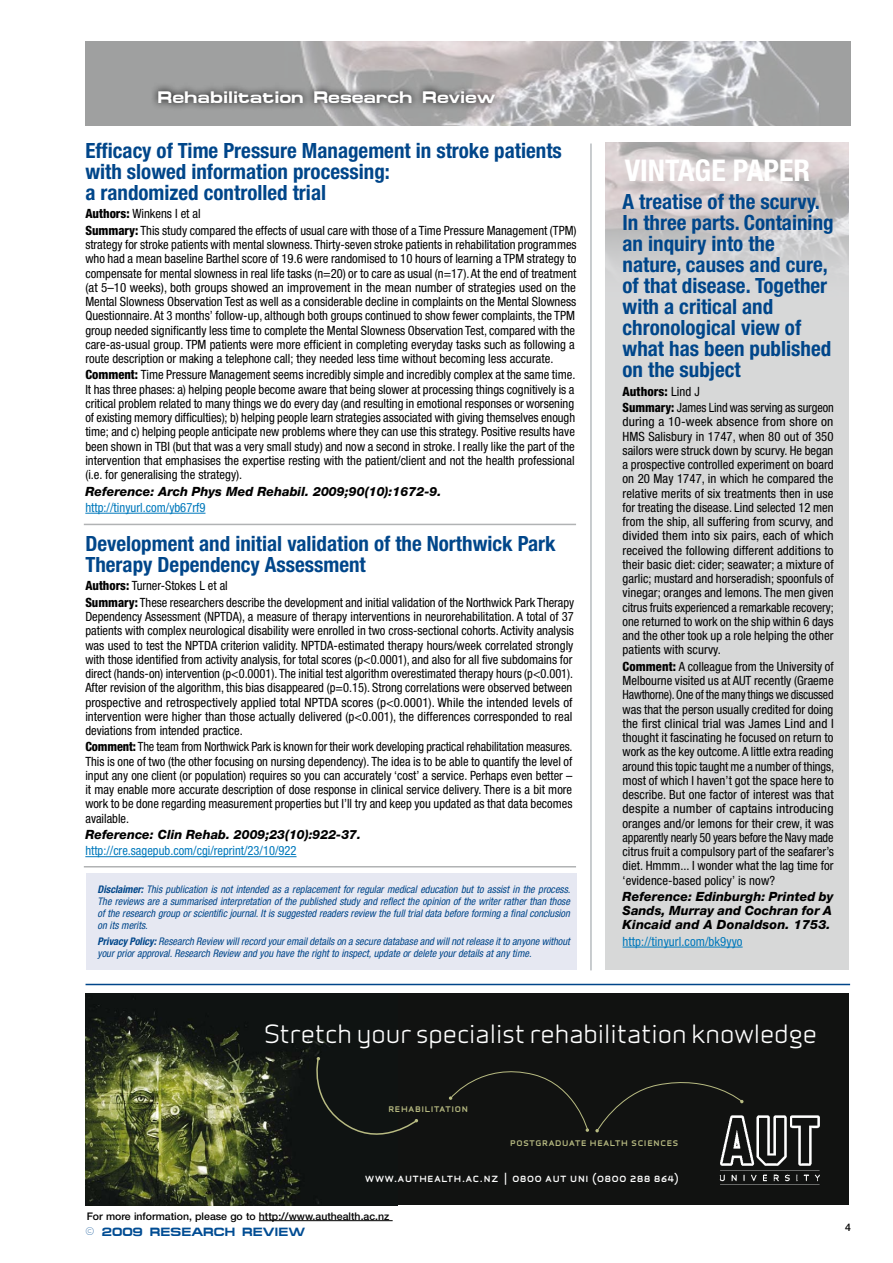
<style>
.page{position:relative;width:893px;height:1263px;background:#fff}
.page>*{position:absolute;margin:0;border:0;box-sizing:border-box;transform-origin:0 0}
.t1{font:700 condensed 30px "Helvetica Neue LT Pro";color:#fff}
.t2{font:23.85px "Infinity T Medium";color:#fff}
.t3{font:700 condensed 21px/21px "Helvetica Neue LT Pro";color:#00468a}
.t4{font:700 16.8px "Micro Extended";color:#fff}
.t5{font:condensed 12.75px/14.2px "Helvetica Neue LT Pro";color:#000}
.t6{font:condensed 12.75px/14.2px "Helvetica Neue LT Pro";color:#000;text-align:justify;scale:1.05 1}
.t7{font:condensed 12.75px/14.2px "Helvetica Neue LT Pro";color:#000;text-align:justify;scale:.96 1}
.t8{font:italic 800 12.75px/14.2px "Helvetica Neue LT Pro";color:#000;text-align:justify}
.t9{font:condensed 12.75px "Helvetica Neue LT Pro";color:#0079bc}
.t10{font:700 12px "Micro Extended";color:#004c93}
.t11{font:11.4px "Infinity C Bold";letter-spacing:.07em;color:#fff}
.t12{font:italic condensed 10.5px/12px "Helvetica Neue LT Pro";color:#00468a;text-align:justify}
.t13{font:500 10.5px "Helvetica Neue LT Pro";color:#000}
.t14{font:10.35px "Infinity C Bold";letter-spacing:.07em;color:#b8bb82}
.s1{font-weight:800}
.s2{font-weight:700}
.s3{font-size:13.5px}
</style>
<div class="page">
<img style="left:85px;top:41px;width:766px;height:84px">
<div style="left:605px;top:142px;width:244px;height:827px;background:#d7d8d8"></div>
<img style="left:605px;top:142px;width:244px;height:122px">
<hr style="left:85px;top:513px;width:120px;height:1px;background:#0079bc">
<hr style="left:85px;top:856px;width:212px;height:1px;background:#0079bc">
<hr style="left:622px;top:947px;width:121px;height:1px;background:#0079bc">
<hr style="left:590px;top:144px;width:2px;height:826px;background:#b7bcbf">
<hr style="left:86px;top:984px;width:764px;height:1px;background:#00468a">
<svg style="left:150px;top:83px;width:352px;height:28px;background:#888"></svg>
<hr style="left:84px;top:524px;width:492px;height:1px;background:#b1b3b4">
<hr style="left:84px;top:866px;width:492px;height:1px;background:#b1b3b4">
<div style="left:86px;top:993px;width:763px;height:212px;background:#111211"></div>
<img style="left:86px;top:1005px;width:244px;height:200px">
<img style="left:719px;top:1116px;width:101px;height:69px">
<svg style="left:595px;top:1082px;width:148px;height:50px"></svg>
<svg style="left:449px;top:1071px;width:140px;height:61px"></svg>
<svg style="left:308px;top:1057px;width:110px;height:91px"></svg>
<hr style="left:259px;top:1220px;width:134px;height:1px;background:#000">
<div style="left:86px;top:873px;width:491px;height:96px;background:#e6e8f2"></div>
<h3 class="t4" style="left:158px;top:87px;width:339px">Rehabilitation Research Review</h3>
<h3 class="t3" style="left:85px;top:140px;width:478px">Efficacy of Time Pressure Management in stroke patients with slowed information processing:<br>a randomized controlled trial</h3>
<p class="t5" style="left:85px;top:206px;width:493px;line-height:16.4px"><span class="s1">Authors:</span> Winkens I et al<br><span class="s1">Summary:</span> This study compared the effects of usual care with those of a Time Pressure Management (TPM)</p>
<p class="t5" style="left:85px;top:237px;width:493px">strategy for stroke patients with mental slowness. Thirty-seven stroke patients in rehabilitation programmes who had a mean baseline Barthel score of 19.6 were randomised to 10 hours of learning a TPM strategy to compensate for mental slowness in real life tasks (n=20) or to care as usual (n=17). At the end of treatment (at 5–10 weeks), both groups showed an improvement in the mean number of strategies used on the Mental Slowness Observation Test as well as a considerable decline in complaints on the Mental Slowness Questionnaire. At 3 months’ follow-up, although both groups continued to show fewer complaints, the TPM group needed significantly less time to complete the Mental Slowness Observation Test, compared with the care-as-usual group. TPM patients were more efficient in completing everyday tasks such as following a route description or making a telephone call; they needed less time without becoming less accurate.</p>
<p class="t5" style="left:85px;top:368px;width:491px;text-align:justify"><span class="s1">Comment:</span> Time Pressure Management seems incredibly simple and incredibly complex at the same time.<br>It has three phases: a) helping people become aware that being slower at processing things cognitively is a critical problem related to many things we do every day (and resulting in emotional responses or worsening of existing memory difficulties); b) helping people learn strategies associated with giving themselves enough time; and c) helping people anticipate new problems where they can use this strategy. Positive results have been shown in TBI (but that was a very small study) and now a second in stroke. I really like the part of the intervention that emphasises the expertise resting with the patient/client and not the health professional (i.e. for generalising the strategy).</p>
<p class="t8" style="left:85px;top:484px;width:358px">Reference: Arch Phys Med Rehabil. 2009;90(10):1672-9.</p>
<p class="t9" style="left:85px;top:500px;width:122px">http://tinyurl.com/yb67rf9</p>
<h3 class="t3" style="left:85px;top:533px;width:472px">Development and initial validation of the Northwick Park<br>Therapy Dependency Assessment</h3>
<p class="t5" style="left:85px;top:578px;width:490px;line-height:16.4px"><span class="s1">Authors:</span> Turner-Stokes L et al<br><span class="s1">Summary:</span> These researchers describe the development and initial validation of the Northwick Park Therapy</p>
<p class="t5" style="left:85px;top:609px;width:490px">Dependency Assessment (NPTDA), a measure of therapy interventions in neurorehabilitation. A total of 37 patients with complex neurological disability were enrolled in two cross-sectional cohorts. Activity analysis was used to test the NPTDA criterion validity. NPTDA-estimated therapy hours/week correlated strongly with those identified from activity analysis, for total scores (p&lt;0.0001), and also for all five subdomains for direct (hands-on) intervention (p&lt;0.0001). The initial test algorithm overestimated therapy hours (p&lt;0.001).<br>After revision of the algorithm, this bias disappeared (p=0.15). Strong correlations were observed between prospective and retrospectively applied total NPTDA scores (p&lt;0.0001). While the intended levels of intervention were higher than those actually delivered (p&lt;0.001), the differences corresponded to real deviations from intended practice.</p>
<p class="t7" style="left:85px;top:740px;width:509px"><span class="s1">Comment:</span> The team from Northwick Park is known for their work developing practical rehabilitation measures.<br>This is one of two (the other focusing on nursing dependency). The idea is to be able to quantify the level of input any one client (or population) requires so you can accurately ‘cost’ a service. Perhaps even better – it may enable more accurate description of dose response in clinical service delivery. There is a bit more work to be done regarding measurement properties but I’ll try and keep you updated as that data becomes available.</p>
<p class="t8" style="left:85px;top:827px;width:277px">Reference: Clin Rehab. 2009;23(10):922-37.</p>
<p class="t9" style="left:85px;top:843px;width:213px">http://cre.sagepub.com/cgi/reprint/23/10/922</p>
<p class="t12" style="left:98px;top:883px;width:474px"><span class="s2">Disclaimer:</span> This publication is not intended as a replacement for regular medical education but to assist in the process.<br>The reviews are a summarised interpretation of the published study and reflect the opinion of the writer rather than those of the research group or scientific journal. It is suggested readers review the full trial data before forming a final conclusion on its merits.</p>
<p class="t12" style="left:98px;top:936px;width:474px"><span class="s2">Privacy Policy:</span> Research Review will record your email details on a secure database and will not release it to anyone without your prior approval. Research Review and you have the right to inspect, update or delete your details at any time.</p>
<h1 class="t1" style="left:625px;top:152px;width:187px">VINTAGE PAPER</h1>
<h3 class="t3" style="left:622px;top:191px;width:213px">A treatise of the scurvy.<br>In three parts. Containing an inquiry into the nature, causes and cure, of that disease. Together with a critical and chronological view of what has been published on the subject</h3>
<p class="t5" style="left:622px;top:383px;width:213px;line-height:16.4px"><span class="s1">Authors:</span> Lind J<br><span class="s1">Summary:</span> James Lind was serving as surgeon</p>
<p class="t6" style="left:622px;top:415px;width:203px">during a 10-week absence from shore on HMS Salisbury in 1747, when 80 out of 350 sailors were struck down by scurvy. He began a prospective controlled experiment on board on 20 May 1747, in which he compared the relative merits of six treatments then in use for treating the disease. Lind selected 12 men from the ship, all suffering from scurvy, and divided them into six pairs, each of which received the following different additions to their basic diet: cider; seawater; a mixture of garlic; mustard and horseradish; spoonfuls of vinegar; oranges and lemons. The men given citrus fruits experienced a remarkable recovery; one returned to work on the ship within 6 days and the other took up a role helping the other patients with scurvy.</p>
<p class="t5" style="left:622px;top:659px;width:213px;text-align:justify"><span class="s1">Comment:</span> A colleague from the University of Melbourne visited us at AUT recently (Graeme Hawthorne). One of the many things we discussed was that the person usually credited for doing the first clinical trial was James Lind and I thought it fascinating he focused on return to work as the key outcome. A little extra reading around this topic taught me a number of things, most of which I haven’t got the space here to describe. But one factor of interest was that despite a number of captains introducing oranges and/or lemons for their crew, it was apparently nearly 50 years before the Navy made citrus fruit a compulsory part of the seafarer’s diet. Hmmm... I wonder what the lag time for ‘evidence-based policy’ is now?</p>
<p class="t8" style="left:622px;top:889px;width:213px">Reference: Edinburgh: Printed by Sands, Murray and Cochran for A Kincaid and A Donaldson. 1753.</p>
<p class="t9" style="left:622px;top:934px;width:122px">http://tinyurl.com/bk9yyo</p>
<h2 class="t2" style="left:264px;top:1017px;width:554px">Stretch your specialist rehabilitation knowledge</h2>
<p class="t14" style="left:388px;top:1100px;width:81px">rehabilitation</p>
<p class="t14" style="left:510px;top:1134px;width:169px">postgraduate health sciences</p>
<p class="t11" style="left:365px;top:1169px;width:315px">www.authealth.ac.nz | 0800 aut uni (0800 288 864)</p>
<p class="t13" style="left:87px;top:1209px;width:304px">For more information, please go to http://www.authealth.ac.nz</p>
<p class="t10" style="left:85px;top:1225px;width:221px"><span class="s3">©</span> 2009 RESEARCH REVIEW</p>
<p class="t13" style="left:845px;top:1221px;width:7px">4</p>
</div>
